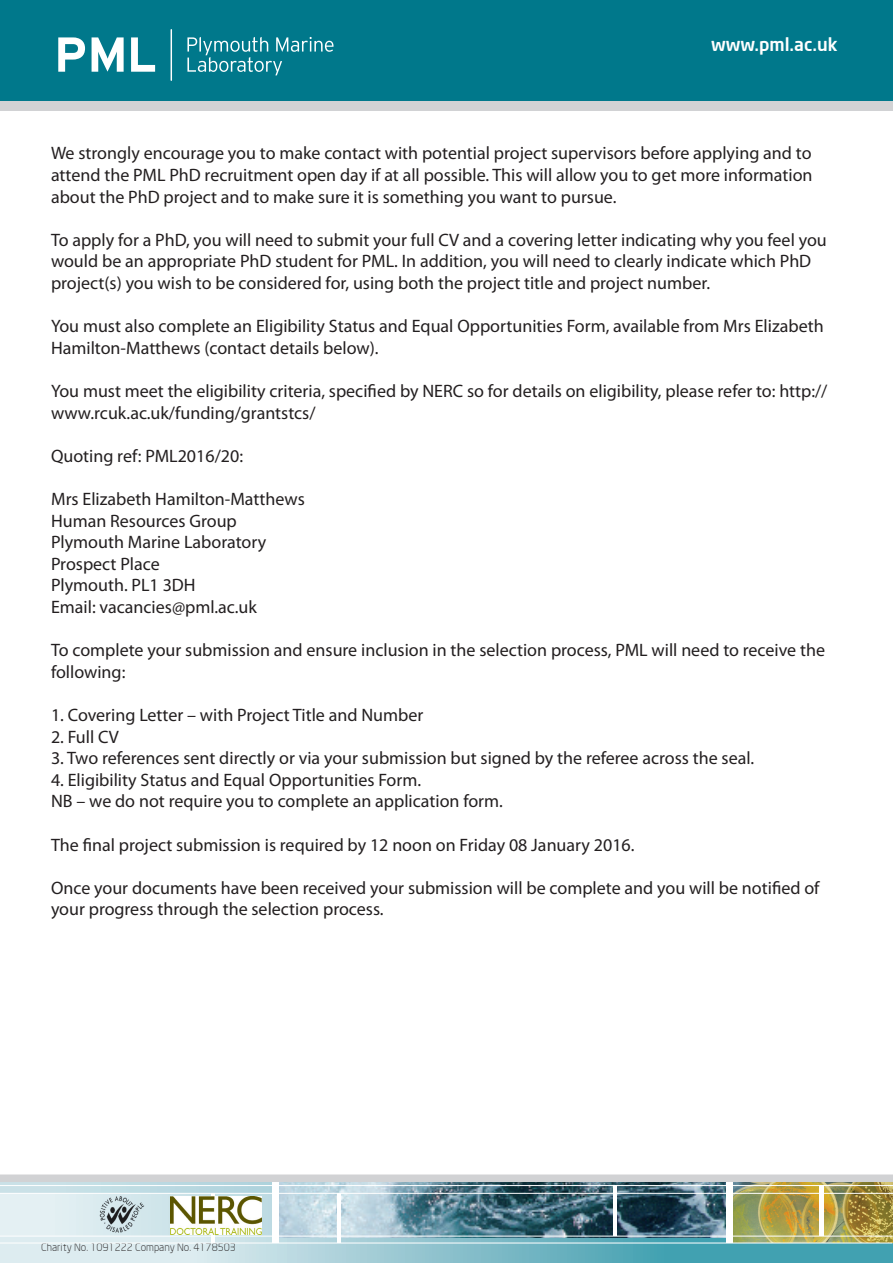
<style>
.page{position:relative;width:893px;height:1263px;background:#fff}
.page>*{position:absolute;margin:0;border:0;box-sizing:border-box;transform-origin:0 0}
.t1{font:18px/21.6px "Myriad Pro";color:#231f20}
.t2{font:500 18px "Neo Sans";color:#fff}
.t3{font:300 10.5px "Neo Sans";color:#231f20}
</style>
<div class="page">
<svg style="left:0;top:1182px;width:272px;height:11px;background:#bfdbe3"></svg>
<svg style="left:0;top:1237px;width:893px;height:26px;background:#91c5cf"></svg>
<svg style="left:0;top:1194px;width:272px;height:42px;background:#dbebed"></svg>
<img style="left:732px;top:1182px;width:161px;height:61px">
<img style="left:279px;top:1182px;width:447px;height:54px">
<div style="left:272px;top:1176px;width:7px;height:67px;background:#fff"></div>
<img style="left:99px;top:1190px;width:47px;height:46px">
<div style="left:726px;top:1176px;width:6px;height:67px;background:#fff"></div>
<hr style="left:819px;top:1185px;width:4px;height:51px;background:#fff">
<div style="left:0;top:1174px;width:893px;height:8px;background:#d1d2d4"></div>
<hr style="left:0;top:1185px;width:893px;height:1px;background:#fff">
<hr style="left:613px;top:1185px;width:4px;height:51px;background:#fff">
<hr style="left:211px;top:1193px;width:4px;height:50px;background:#fff">
<hr style="left:338px;top:1193px;width:3px;height:50px;background:#fff">
<hr style="left:0;top:1193px;width:893px;height:1px;background:#fff">
<hr style="left:0;top:1236px;width:892px;height:1px;background:#fff">
<hr style="left:0;top:1243px;width:892px;height:1px;background:#fff">
<div style="left:0;top:0;width:893px;height:102px;background:#00788b"></div>
<div style="left:0;top:101px;width:893px;height:9px;background:#d1d2d4"></div>
<svg style="left:58px;top:37px;width:27px;height:35px"></svg>
<svg style="left:92px;top:37px;width:32px;height:35px"></svg>
<svg style="left:131px;top:37px;width:24px;height:35px"></svg>
<hr style="left:171px;top:29px;width:1px;height:52px;background:#fff">
<svg style="left:187px;top:37px;width:146px;height:38px"></svg>
<img style="left:170px;top:1196px;width:91px;height:38px">
<p class="t2" style="left:711px;top:33px;width:128px">www.pml.ac.uk</p>
<p class="t1" style="left:51px;top:142px;width:763px;text-align:justify">We strongly encourage you to make contact with potential project supervisors before applying and to attend the PML PhD recruitment open day if at all possible. This will allow you to get more information about the PhD project and to make sure it is something you want to pursue.</p>
<p class="t1" style="left:51px;top:229px;width:777px">To apply for a PhD, you will need to submit your full CV and a covering letter indicating why you feel you would be an appropriate PhD student for PML. In addition, you will need to clearly indicate which PhD project(s) you wish to be considered for, using both the project title and project number.</p>
<p class="t1" style="left:51px;top:315px;width:774px">You must also complete an Eligibility Status and Equal Opportunities Form, available from Mrs Elizabeth<br>Hamilton-Matthews (contact details below).</p>
<p class="t1" style="left:51px;top:380px;width:778px">You must meet the eligibility criteria, specified by NERC so for details on eligibility, please refer to: http:// www.rcuk.ac.uk/funding/grantstcs/</p>
<p class="t1" style="left:51px;top:445px;width:194px">Quoting ref: PML2016/20:</p>
<p class="t1" style="left:51px;top:488px;width:255px">Mrs Elizabeth Hamilton-Matthews</p>
<p class="t1" style="left:51px;top:509px;width:187px">Human Resources Group</p>
<p class="t1" style="left:51px;top:531px;width:217px">Plymouth Marine Laboratory</p>
<p class="t1" style="left:51px;top:553px;width:110px">Prospect Place</p>
<p class="t1" style="left:51px;top:574px;width:146px">Plymouth. PL1 3DH</p>
<p class="t1" style="left:51px;top:596px;width:207px">Email: vacancies@pml.ac.uk</p>
<p class="t1" style="left:51px;top:639px;width:775px">To complete your submission and ensure inclusion in the selection process, PML will need to receive the following:</p>
<p class="t1" style="left:51px;top:704px;width:374px">1. Covering Letter – with Project Title and Number</p>
<p class="t1" style="left:51px;top:725px;width:69px">2. Full CV</p>
<p class="t1" style="left:51px;top:747px;width:705px">3. Two references sent directly or via your submission but signed by the referee across the seal.</p>
<p class="t1" style="left:51px;top:769px;width:372px">4. Eligibility Status and Equal Opportunities Form.</p>
<p class="t1" style="left:51px;top:790px;width:453px">NB – we do not require you to complete an application form.</p>
<p class="t1" style="left:51px;top:833px;width:585px">The final project submission is required by 12 noon on Friday 08 January 2016.</p>
<p class="t1" style="left:51px;top:877px;width:770px">Once your documents have been received your submission will be complete and you will be notified of your progress through the selection process.</p>
<p class="t3" style="left:41px;top:1241px;width:196px">Charity No. 1091222 Company No. 4178503</p>
</div>
